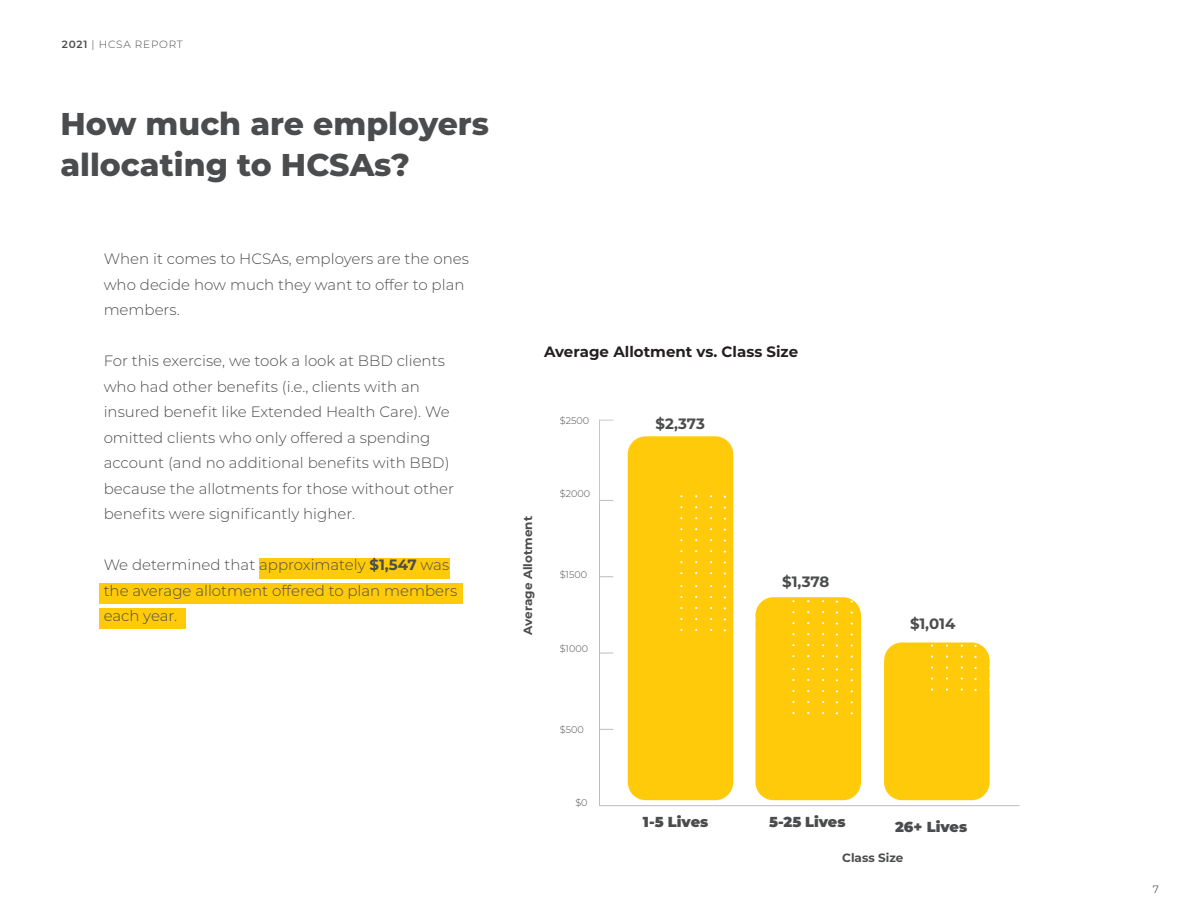
<style>
.page{position:relative;width:1188px;height:918px;background:#fff}
.page>*{position:absolute;margin:0;border:0;box-sizing:border-box;transform-origin:0 0}
.H1_-_Benepac{font:800 31.5px/40.5px "Montserrat";color:#4b4c4d}
.t1{font:300 15px/25.5px "Montserrat";color:#4b4c4d}
.t2{font:700 15px "Montserrat";color:#231f20}
.t3{font:700 15px "Montserrat";letter-spacing:-.01em;color:#4b4c4d}
.t4{font:900 14.4px "Montserrat";color:#4b4c4d}
.t5{font:700 12px "Montserrat";color:#4b4c4d}
.H1_-_Benepac-2{font:300 10.5px "Montserrat";letter-spacing:.07em;color:#4b4c4d}
.t6{font:300 10.5px "Montserrat";color:#231f20}
.t7{font:300 9.6px "Montserrat";color:#4b4c4d}
.s1{font-weight:600}
.s2{font-weight:700}
</style>
<div class="page">
<hr style="left:599px;top:500px;width:1px;height:306px;background:#bcbdc0">
<hr style="left:600px;top:805px;width:420px;height:1px;background:#bcbdc0">
<svg style="left:600px;top:729px;width:13px;height:1px"></svg>
<svg style="left:600px;top:653px;width:13px;height:1px"></svg>
<svg style="left:600px;top:576px;width:13px;height:1px"></svg>
<svg style="left:600px;top:500px;width:13px;height:1px"></svg>
<div style="left:628px;top:436px;width:105px;height:364px;background:#feca0a;border-radius:18px"></div>
<div style="left:755px;top:597px;width:106px;height:203px;background:#feca0a;border-radius:18px"></div>
<div style="left:884px;top:642px;width:106px;height:158px;background:#feca0a;border-radius:18px"></div>
<div style="left:99px;top:584px;width:363px;height:20px;background:#feca0a"></div>
<div style="left:259px;top:558px;width:191px;height:21px;background:#feca0a"></div>
<div style="left:99px;top:609px;width:87px;height:20px;background:#feca0a"></div>
<hr style="left:599px;top:420px;width:1px;height:81px;background:#c7c8ca">
<svg style="left:600px;top:420px;width:13px;height:1px"></svg>
<p class="H1_-_Benepac-2" style="left:62px;top:37px;width:122px"><span class="s1">2021</span> | HCSA REPORT</p>
<p class="H1_-_Benepac" style="left:60px;top:102px;width:430px">How much are employers allocating to HCSAs?</p>
<p class="t1" style="left:104px;top:246px;width:367px">When it comes to HCSAs, employers are the ones who decide how much they want to offer to plan members.</p>
<p class="t1" style="left:104px;top:348px;width:352px">For this exercise, we took a look at BBD clients who had other benefits (i.e., clients with an insured benefit like Extended Health Care). We omitted clients who only offered a spending account (and no additional benefits with BBD) because the allotments for those without other benefits were significantly higher.</p>
<p class="t1" style="left:104px;top:552px;width:355px">We determined that approximately <span class="s2">$1,547</span> was the average allotment offered to plan members each year.</p>
<p class="t2" style="left:544px;top:341px;width:256px">Average Allotment vs. Class Size</p>
<p class="t7" style="left:560px;top:414px;width:31px">$2500</p>
<p class="t3" style="left:656px;top:413px;width:51px">$2,373</p>
<p class="t5" style="left:519px;top:635px;width:120px;rotate:-90deg">Average Allotment</p>
<p class="t7" style="left:560px;top:487px;width:32px">$2000</p>
<p class="t7" style="left:560px;top:568px;width:29px">$1500</p>
<p class="t7" style="left:560px;top:642px;width:30px">$1000</p>
<p class="t3" style="left:782px;top:571px;width:49px">$1,378</p>
<p class="t3" style="left:910px;top:613px;width:47px">$1,014</p>
<p class="t7" style="left:560px;top:723px;width:25px">$500</p>
<p class="t7" style="left:575px;top:796px;width:14px">$0</p>
<p class="t4" style="left:643px;top:811px;width:67px">1-5 Lives</p>
<p class="t4" style="left:769px;top:811px;width:78px">5-25 Lives</p>
<p class="t4" style="left:895px;top:816px;width:74px">26+ Lives</p>
<p class="t5" style="left:842px;top:850px;width:63px">Class Size</p>
<p class="t6" style="left:1153px;top:882px;width:8px">7</p>
</div>
